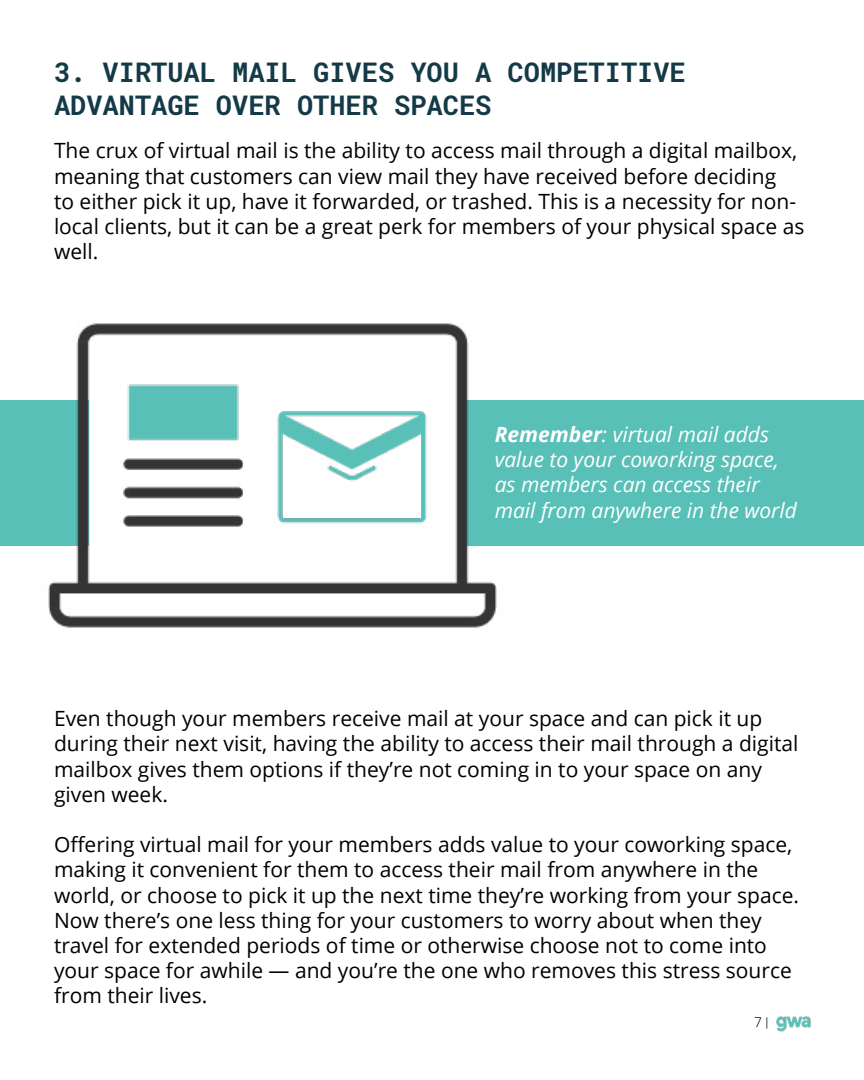
<style>
.page{position:relative;width:864px;height:1080px;background:#fff}
.page>*{position:absolute;margin:0;border:0;box-sizing:border-box;transform-origin:0 0}
.t1{font:700 27px/32.4px "Roboto Mono";color:#143a47}
.t2{font:21px/25.2px "Open Sans";color:#000}
.t3{font:italic 21px/25.2px "Open Sans";color:#fff}
.t4{font:300 13.5px "Roboto";color:#000}
.s1{font-weight:700}
</style>
<div class="page">
<div style="left:464px;top:400px;width:400px;height:146px;background:#58c0b7"></div>
<div style="left:0;top:400px;width:89px;height:146px;background:#58c0b7"></div>
<img style="left:776px;top:1016px;width:35px;height:15px">
<img style="left:48px;top:323px;width:449px;height:305px">
<div style="left:294px;top:357px;width:138px;height:153px;background:#fff"></div>
<img style="left:267px;top:403px;width:168px;height:127px">
<p class="t1" style="left:54px;top:55px;width:633px">3. VIRTUAL MAIL GIVES YOU A COMPETITIVE<br>ADVANTAGE OVER OTHER SPACES</p>
<p class="t2" style="left:54px;top:138px;width:752px">The crux of virtual mail is the ability to access mail through a digital mailbox, meaning that customers can view mail they have received before deciding<br>to either pick it up, have it forwarded, or trashed. This is a necessity for non&shy;local clients, but it can be a great perk for members of your physical space as well.</p>
<p class="t3" style="left:495px;top:421px;width:304px"><span class="s1">Remember</span>: virtual mail adds value to your coworking space, as members can access their mail from anywhere in the world</p>
<p class="t2" style="left:54px;top:705px;width:746px">Even though your members receive mail at your space and can pick it up during their next visit, having the ability to access their mail through a digital mailbox gives them options if they’re not coming in to your space on any given week.</p>
<p class="t2" style="left:54px;top:831px;width:747px">Offering virtual mail for your members adds value to your coworking space, making it convenient for them to access their mail from anywhere in the world, or choose to pick it up the next time they’re working from your space.<br>Now there’s one less thing for your customers to worry about when they travel for extended periods of time or otherwise choose not to come into your space for awhile — and you’re the one who removes this stress source from their lives.</p>
<p class="t4" style="left:755px;top:1012px;width:15px">7 |</p>
</div>
